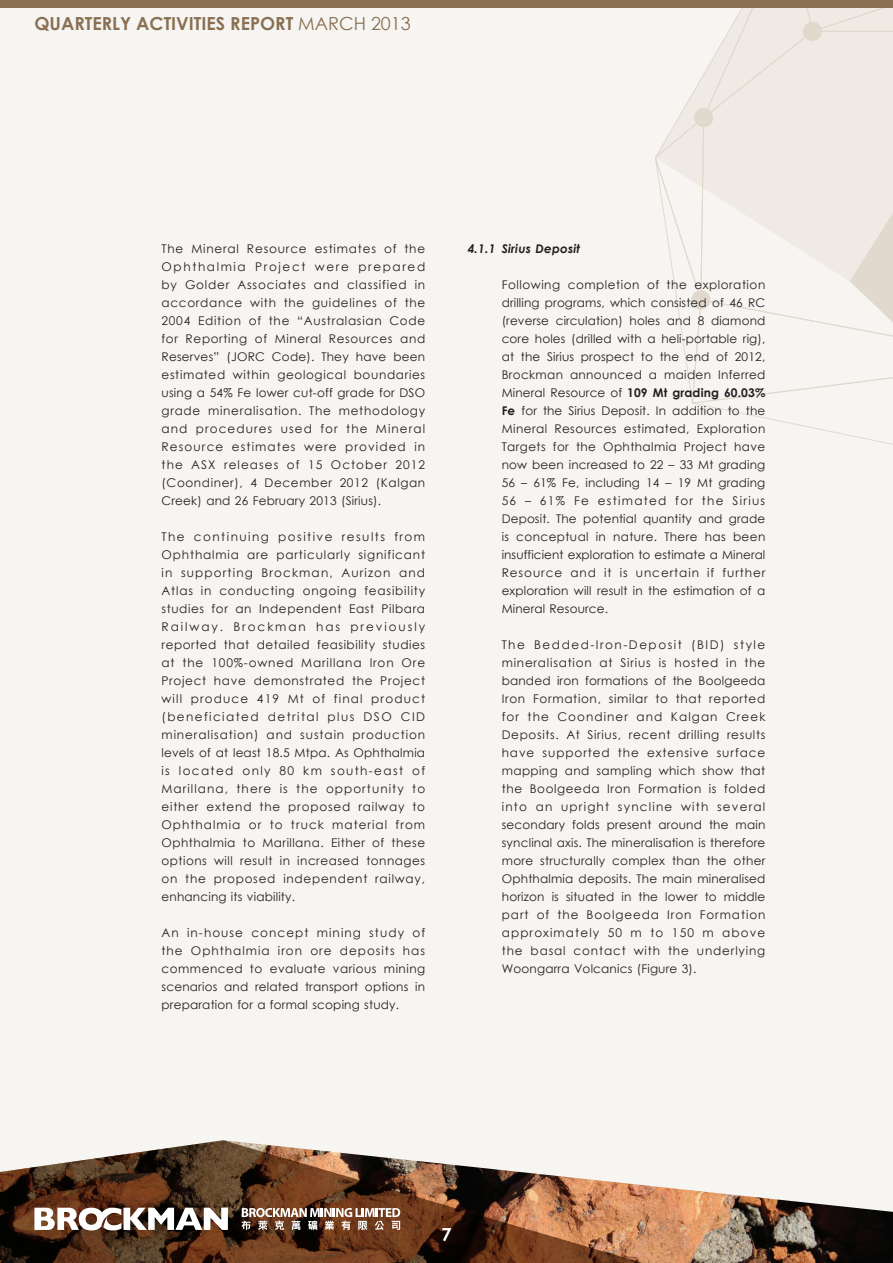
<style>
.page{position:relative;width:893px;height:1263px;background:#f6f5f2}
.page>*{position:absolute;margin:0;border:0;box-sizing:border-box;transform-origin:0 0}
.t1{font:700 18px "Century Gothic";color:#8a7052}
.t2{font:700 18px "Century Gothic";color:#fff}
.t3{font:12px/18px "Century Gothic";letter-spacing:.015em;color:#231f20;text-align:justify}
.t4{font:italic 700 12px "Century Gothic";letter-spacing:.015em;color:#231f20}
.s1{font-weight:400}
.s2{font-weight:700}
</style>
<div class="page">
<svg style="left:655px;top:8px;width:238px;height:437px"></svg>
<svg style="left:700px;top:31px;width:193px;height:331px"></svg>
<div style="left:691px;top:290px;width:19px;height:19px;background:#e1d9ce;border-radius:50%"></div>
<div style="left:803px;top:22px;width:19px;height:19px;background:#e1d9ce;border-radius:50%"></div>
<div style="left:694px;top:108px;width:19px;height:19px;background:#e1d9ce;border-radius:50%"></div>
<div style="left:0;top:0;width:893px;height:8px;background:#8a7052"></div>
<img style="left:687px;top:1189px;width:206px;height:74px">
<svg style="left:0;top:1140px;width:687px;height:123px"></svg>
<svg style="left:34px;top:1208px;width:194px;height:22px"></svg>
<svg style="left:241px;top:1208px;width:159px;height:22px"></svg>
<h1 class="t1" style="left:34px;top:10px;width:378px">QUARTERLY ACTIVITIES REPORT <span class="s1">MARCH 2013</span></h1>
<p class="t3" style="left:162px;top:239px;width:265px">The Mineral Resource estimates of the Ophthalmia Project were prepared by Golder Associates and classified in accordance with the guidelines of the 2004 Edition of the “Australasian Code for Reporting of Mineral Resources and Reserves” (JORC Code). They have been estimated within geological boundaries using a 54% Fe lower cut-off grade for DSO grade mineralisation. The methodology and procedures used for the Mineral Resource estimates were provided in the ASX releases of 15 October 2012 (Coondiner), 4 December 2012 (Kalgan Creek) and 26 February 2013 (Sirius).</p>
<p class="t3" style="left:161px;top:527px;width:265px">The continuing positive results from Ophthalmia are particularly significant in supporting Brockman, Aurizon and Atlas in conducting ongoing feasibility studies for an Independent East Pilbara Railway. Brockman has previously reported that detailed feasibility studies at the 100%-owned Marillana Iron Ore Project have demonstrated the Project will produce 419 Mt of final product (beneficiated detrital plus DSO CID mineralisation) and sustain production levels of at least 18.5 Mtpa. As Ophthalmia is located only 80 km south-east of Marillana, there is the opportunity to either extend the proposed railway to Ophthalmia or to truck material from Ophthalmia to Marillana. Either of these options will result in increased tonnages on the proposed independent railway, enhancing its viability.</p>
<p class="t3" style="left:162px;top:923px;width:265px">An in-house concept mining study of the Ophthalmia iron ore deposits has commenced to evaluate various mining scenarios and related transport options in preparation for a formal scoping study.</p>
<p class="t4" style="left:468px;top:239px;width:114px">4.1.1 Sirius Deposit</p>
<p class="t3" style="left:502px;top:275px;width:265px">Following completion of the exploration drilling programs, which consisted of 46 RC (reverse circulation) holes and 8 diamond core holes (drilled with a heli-portable rig), at the Sirius prospect to the end of 2012, Brockman announced a maiden Inferred Mineral Resource of <span class="s2">109 Mt grading 60.03% Fe</span> for the Sirius Deposit. In addition to the Mineral Resources estimated, Exploration Targets for the Ophthalmia Project have now been increased to 22 – 33 Mt grading 56 – 61% Fe, including 14 – 19 Mt grading 56 – 61% Fe estimated for the Sirius Deposit. The potential quantity and grade is conceptual in nature. There has been insufficient exploration to estimate a Mineral Resource and it is uncertain if further exploration will result in the estimation of a Mineral Resource.</p>
<p class="t3" style="left:502px;top:635px;width:265px">The Bedded-Iron-Deposit (BID) style mineralisation at Sirius is hosted in the banded iron formations of the Boolgeeda Iron Formation, similar to that reported for the Coondiner and Kalgan Creek Deposits. At Sirius, recent drilling results have supported the extensive surface mapping and sampling which show that the Boolgeeda Iron Formation is folded into an upright syncline with several secondary folds present around the main synclinal axis. The mineralisation is therefore more structurally complex than the other Ophthalmia deposits. The main mineralised horizon is situated in the lower to middle part of the Boolgeeda Iron Formation approximately 50 m to 150 m above the basal contact with the underlying Woongarra Volcanics (Figure 3).</p>
<h1 class="t2" style="left:441px;top:1221px;width:12px">7</h1>
</div>
